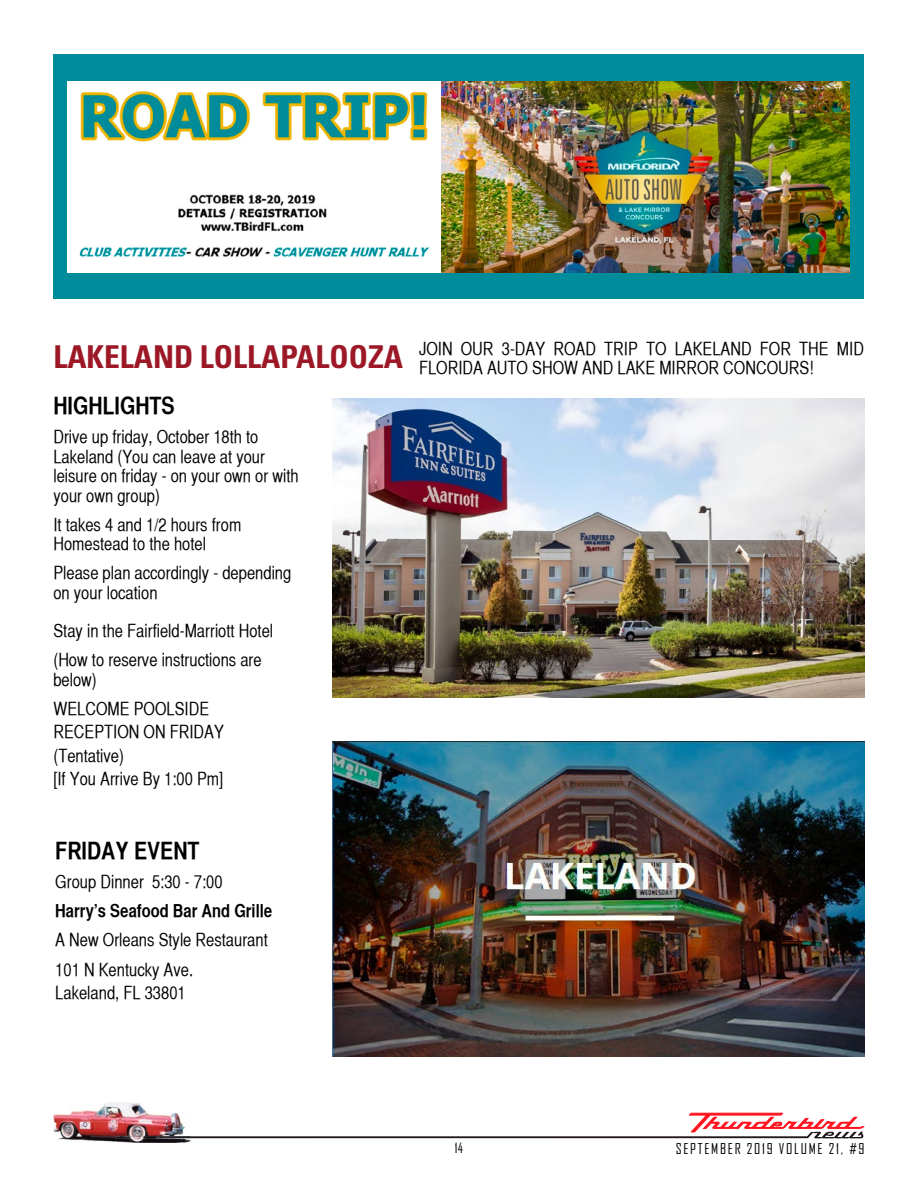
<style>
.page{position:relative;width:918px;height:1188px;background:#fff}
.page>*{position:absolute;margin:0;border:0;box-sizing:border-box;transform-origin:0 0}
.t1{font:700 condensed 31.5px "Univers";color:#9d1826}
.t2{font:24px "Helvetica CY Bold";color:#000}
.t3{font:18px/19.5px "Helvetica CY Plain";color:#000}
.t4{font:18px "Helvetica CY Bold";color:#000}
.t5{font:14.25px "Agency FB";letter-spacing:.12em;color:#000}
.t6{font:13.5px "Agency FB";color:#000}
</style>
<div class="page">
<svg style="left:191px;top:1113px;width:674px;height:25px"></svg>
<img style="left:53px;top:1102px;width:138px;height:41px">
<img style="left:115px;top:1136px;width:76px;height:2px">
<div style="left:53px;top:55px;width:811px;height:244px;background:#008c9a"></div>
<img style="left:440px;top:81px;width:409px;height:191px">
<img style="left:67px;top:81px;width:373px;height:191px">
<img style="left:333px;top:399px;width:532px;height:299px">
<img style="left:333px;top:742px;width:532px;height:314px">
<h1 class="t1" style="left:53px;top:338px;width:351px">LAKELAND LOLLAPALOOZA</h1>
<h2 class="t2" style="left:53px;top:391px;width:123px">HIGHLIGHTS</h2>
<p class="t3" style="left:53px;top:427px;width:247px">Drive up friday, October 18th to<br>Lakeland (You can leave at your leisure on friday - on your own or with your own group)</p>
<p class="t3" style="left:53px;top:515px;width:189px">It takes 4 and 1/2 hours from<br>Homestead to the hotel</p>
<p class="t3" style="left:53px;top:563px;width:239px">Please plan accordingly - depending on your location</p>
<p class="t3" style="left:53px;top:616px;width:221px;line-height:29.2px">Stay in the Fairfield-Marriott Hotel (How to reserve instructions are</p>
<p class="t3" style="left:53px;top:665px;width:157px;line-height:29.2px">below)<br>WELCOME POOLSIDE</p>
<p class="t3" style="left:53px;top:720px;width:172px;line-height:23.2px">RECEPTION ON FRIDAY (Tentative)<br>[If You Arrive By 1:00 Pm]</p>
<p class="t3" style="left:419px;top:339px;width:446px">JOIN OUR 3-DAY ROAD TRIP TO LAKELAND FOR THE MID<br>FLORIDA AUTO SHOW AND LAKE MIRROR CONCOURS!</p>
<h2 class="t2" style="left:55px;top:836px;width:146px">FRIDAY EVENT</h2>
<p class="t3" style="left:55px;top:872px;width:169px">Group Dinner 5:30 - 7:00</p>
<p class="t4" style="left:55px;top:900px;width:219px">Harry’s Seafood Bar And Grille</p>
<p class="t3" style="left:55px;top:925px;width:214px;line-height:29.2px">A New Orleans Style Restaurant<br>101 N Kentucky Ave.</p>
<p class="t3" style="left:55px;top:983px;width:132px">Lakeland, FL 33801</p>
<p class="t6" style="left:455px;top:1140px;width:9px">14</p>
<p class="t5" style="left:676px;top:1140px;width:190px">SEPTEMBER 2019 VOLUME 21, #9</p>
</div>
